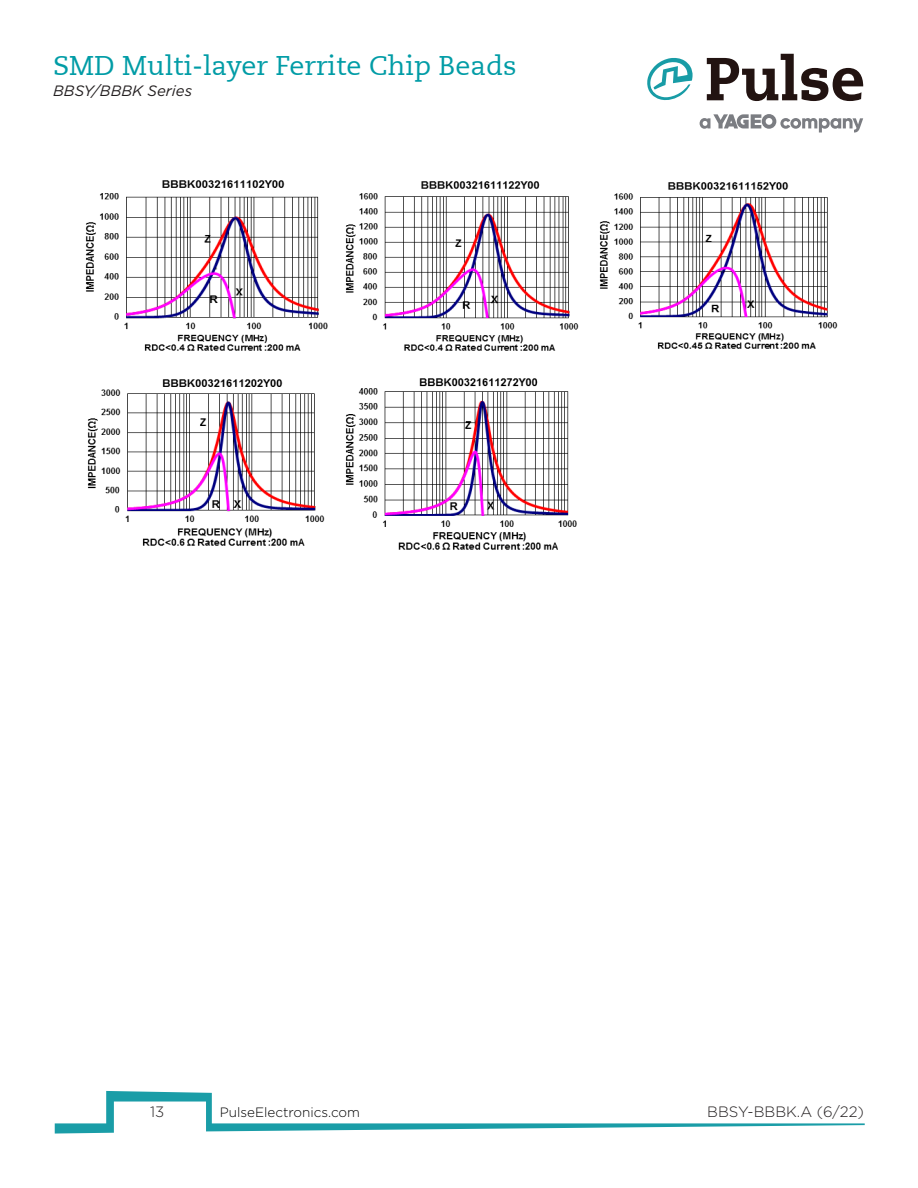
<style>
.page{position:relative;width:918px;height:1188px;background:#fff}
.page>*{position:absolute;margin:0;border:0;box-sizing:border-box;transform-origin:0 0}
.t1{font:27px "Caecilia LT";color:#009ca6}
.t2{font:300 15px "Gotham";color:#231f20}
.t3{font:italic 15px "Gotham";color:#231f20}
.t4{font:300 13.5px "Gotham";color:#000}
</style>
<div class="page">
<svg style="left:700px;top:114px;width:163px;height:19px"></svg>
<svg style="left:707px;top:54px;width:156px;height:47px"></svg>
<svg style="left:647px;top:58px;width:46px;height:43px"></svg>
<svg style="left:55px;top:1091px;width:810px;height:43px"></svg>
<img style="left:85px;top:180px;width:243px;height:171px">
<img style="left:345px;top:181px;width:233px;height:170px">
<img style="left:599px;top:182px;width:238px;height:167px">
<img style="left:87px;top:379px;width:238px;height:167px">
<img style="left:345px;top:378px;width:232px;height:172px">
<p class="t1" style="left:53px;top:50px;width:465px">SMD Multi-layer Ferrite Chip Beads</p>
<p class="t3" style="left:53px;top:81px;width:140px">BBSY/BBBK Series</p>
<p class="t2" style="left:150px;top:1103px;width:16px">13</p>
<p class="t4" style="left:220px;top:1104px;width:142px">PulseElectronics.com</p>
<p class="t2" style="left:707px;top:1103px;width:158px">BBSY-BBBK.A (6/22)</p>
</div>
